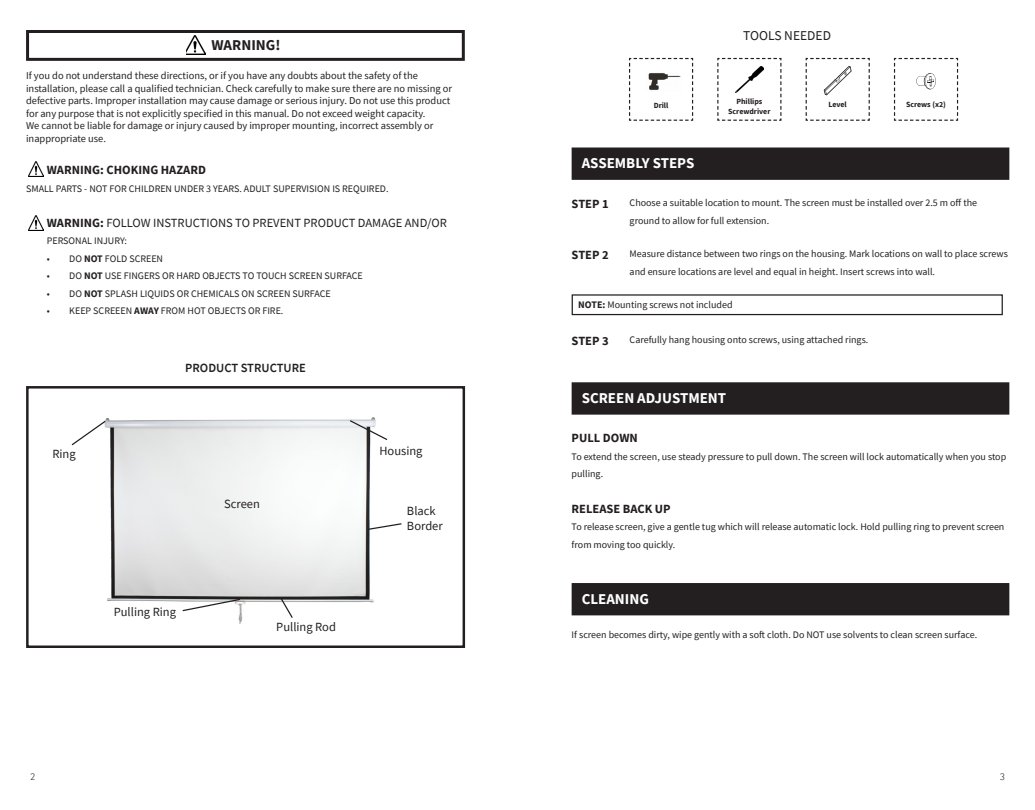
<style>
.page{position:relative;width:1035px;height:810px;background:#fff}
.page>*{position:absolute;margin:0;border:0;box-sizing:border-box;transform-origin:0 0}
.t1{font:700 15px "Source Sans Pro";color:#fff}
.t2{font:700 15px "Source Sans Pro";color:#231f20}
.t3{font:13.5px "Source Sans Pro";color:#231f20}
.t4{font:12.5px/15px "Source Sans Pro";color:#231f20}
.t5{font:700 12.5px "Source Sans Pro";color:#231f20}
.t6{font:600 12.5px "Source Sans Pro";color:#231f20}
.t7{font:10.5px/12.5px "Source Sans Pro";color:#231f20}
.t8{font:10px/17.5px "Source Sans Pro";color:#231f20}
.t9{font:300 10px "Inter Face";color:#231f20}
.t10{font:700 7.88px/9.5px "Source Sans Pro";color:#231f20;text-align:center}
.s1{font-weight:700}
</style>
<div class="page">
<img style="left:186px;top:36px;width:20px;height:18px">
<div style="left:26px;top:30px;width:439px;height:31px;border:3px solid #231f20"></div>
<div style="left:572px;top:148px;width:437px;height:31px;background:#231f20"></div>
<div style="left:572px;top:148px;width:437px;height:32px;border:1px solid #231f20"></div>
<div style="left:572px;top:383px;width:437px;height:31px;background:#231f20"></div>
<div style="left:572px;top:382px;width:437px;height:33px;border:1px solid #231f20"></div>
<div style="left:572px;top:294px;width:431px;height:21px;border:1px solid #231f20"></div>
<img style="left:28px;top:162px;width:16px;height:14px">
<img style="left:28px;top:215px;width:16px;height:15px">
<svg style="left:717px;top:57px;width:65px;height:64px"></svg>
<img style="left:736px;top:66px;width:27px;height:27px">
<svg style="left:629px;top:57px;width:65px;height:64px"></svg>
<img style="left:645px;top:71px;width:36px;height:21px">
<svg style="left:805px;top:57px;width:65px;height:64px"></svg>
<div style="left:572px;top:584px;width:437px;height:31px;background:#231f20"></div>
<div style="left:572px;top:583px;width:437px;height:32px;border:1px solid #231f20"></div>
<div style="left:26px;top:386px;width:439px;height:262px;border:2px solid #231f20"></div>
<img style="left:106px;top:417px;width:269px;height:207px">
<svg style="left:181px;top:598px;width:60px;height:14px"></svg>
<svg style="left:280px;top:597px;width:14px;height:22px"></svg>
<svg style="left:367px;top:522px;width:35px;height:9px"></svg>
<svg style="left:71px;top:419px;width:36px;height:28px"></svg>
<svg style="left:348px;top:419px;width:40px;height:22px"></svg>
<svg style="left:893px;top:57px;width:66px;height:64px"></svg>
<p class="t2" style="left:211px;top:35px;width:71px">WARNING!</p>
<p class="t7" style="left:26px;top:69px;width:427px">If you do not understand these directions, or if you have any doubts about the safety of the installation, please call a qualified technician. Check carefully to make sure there are no missing or defective parts. Improper installation may cause damage or serious injury. Do not use this product for any purpose that is not explicitly specified in this manual. Do not exceed weight capacity.<br>We cannot be liable for damage or injury caused by improper mounting, incorrect assembly or inappropriate use.</p>
<p class="t5" style="left:47px;top:161px;width:161px">WARNING: CHOKING HAZARD</p>
<p class="t8" style="left:26px;top:180px;width:364px">SMALL PARTS - NOT FOR CHILDREN UNDER 3 YEARS. ADULT SUPERVISION IS REQUIRED.</p>
<p class="t4" style="left:47px;top:215px;width:402px"><span class="s1">WARNING:</span> FOLLOW INSTRUCTIONS TO PREVENT PRODUCT DAMAGE AND/OR</p>
<p class="t8" style="left:47px;top:232px;width:82px">PERSONAL INJURY:</p>
<p class="t8" style="left:47px;top:249px;width:118px">• DO <span class="s1">NOT</span> FOLD SCREEN</p>
<p class="t8" style="left:47px;top:267px;width:318px">• DO <span class="s1">NOT</span> USE FINGERS OR HARD OBJECTS TO TOUCH SCREEN SURFACE</p>
<p class="t8" style="left:47px;top:284px;width:286px">• DO <span class="s1">NOT</span> SPLASH LIQUIDS OR CHEMICALS ON SCREEN SURFACE</p>
<p class="t8" style="left:47px;top:302px;width:238px">• KEEP SCREEEN <span class="s1">AWAY</span> FROM HOT OBJECTS OR FIRE.</p>
<p class="t6" style="left:185px;top:360px;width:122px">PRODUCT STRUCTURE</p>
<p class="t4" style="left:52px;top:447px;width:25px">Ring</p>
<p class="t4" style="left:379px;top:443px;width:45px">Housing</p>
<p class="t4" style="left:114px;top:605px;width:64px">Pulling Ring</p>
<p class="t4" style="left:224px;top:497px;width:37px">Screen</p>
<p class="t4" style="left:276px;top:619px;width:61px">Pulling Rod</p>
<p class="t4" style="left:407px;top:503px;width:37px">Black<br>Border</p>
<p class="t3" style="left:743px;top:27px;width:89px">TOOLS NEEDED</p>
<p class="t10" style="left:728px;top:97px;width:44px">Phillips<br>Screwdriver</p>
<p class="t10" style="left:654px;top:101px;width:16px">Drill</p>
<p class="t10" style="left:829px;top:99px;width:20px">Level</p>
<p class="t1" style="left:582px;top:153px;width:114px">ASSEMBLY STEPS</p>
<p class="t10" style="left:906px;top:99px;width:41px">Screws (x2)</p>
<p class="t5" style="left:572px;top:196px;width:39px">STEP 1</p>
<p class="t5" style="left:572px;top:246px;width:39px">STEP 2</p>
<p class="t8" style="left:630px;top:194px;width:349px">Choose a suitable location to mount. The screen must be installed over 2.5 m off the ground to allow for full extension.</p>
<p class="t8" style="left:630px;top:245px;width:380px">Measure distance between two rings on the housing. Mark locations on wall to place screws and ensure locations are level and equal in height. Insert screws into wall.</p>
<p class="t8" style="left:578px;top:295px;width:156px"><span class="s1">NOTE:</span> Mounting screws not included</p>
<p class="t5" style="left:572px;top:332px;width:39px">STEP 3</p>
<p class="t8" style="left:630px;top:331px;width:240px">Carefully hang housing onto screws, using attached rings.</p>
<p class="t1" style="left:582px;top:388px;width:146px">SCREEN ADJUSTMENT</p>
<p class="t5" style="left:572px;top:430px;width:68px">PULL DOWN</p>
<p class="t8" style="left:572px;top:448px;width:436px">To extend the screen, use steady pressure to pull down. The screen will lock automatically when you stop pulling.</p>
<p class="t5" style="left:572px;top:500px;width:101px">RELEASE BACK UP</p>
<p class="t8" style="left:572px;top:518px;width:434px">To release screen, give a gentle tug which will release automatic lock. Hold pulling ring to prevent screen from moving too quickly.</p>
<p class="t1" style="left:582px;top:589px;width:69px">CLEANING</p>
<p class="t8" style="left:572px;top:626px;width:407px">If screen becomes dirty, wipe gently with a soft cloth. Do NOT use solvents to clean screen surface.</p>
<p class="t9" style="left:30px;top:771px;width:7px">2</p>
<p class="t9" style="left:1000px;top:771px;width:7px">3</p>
</div>
